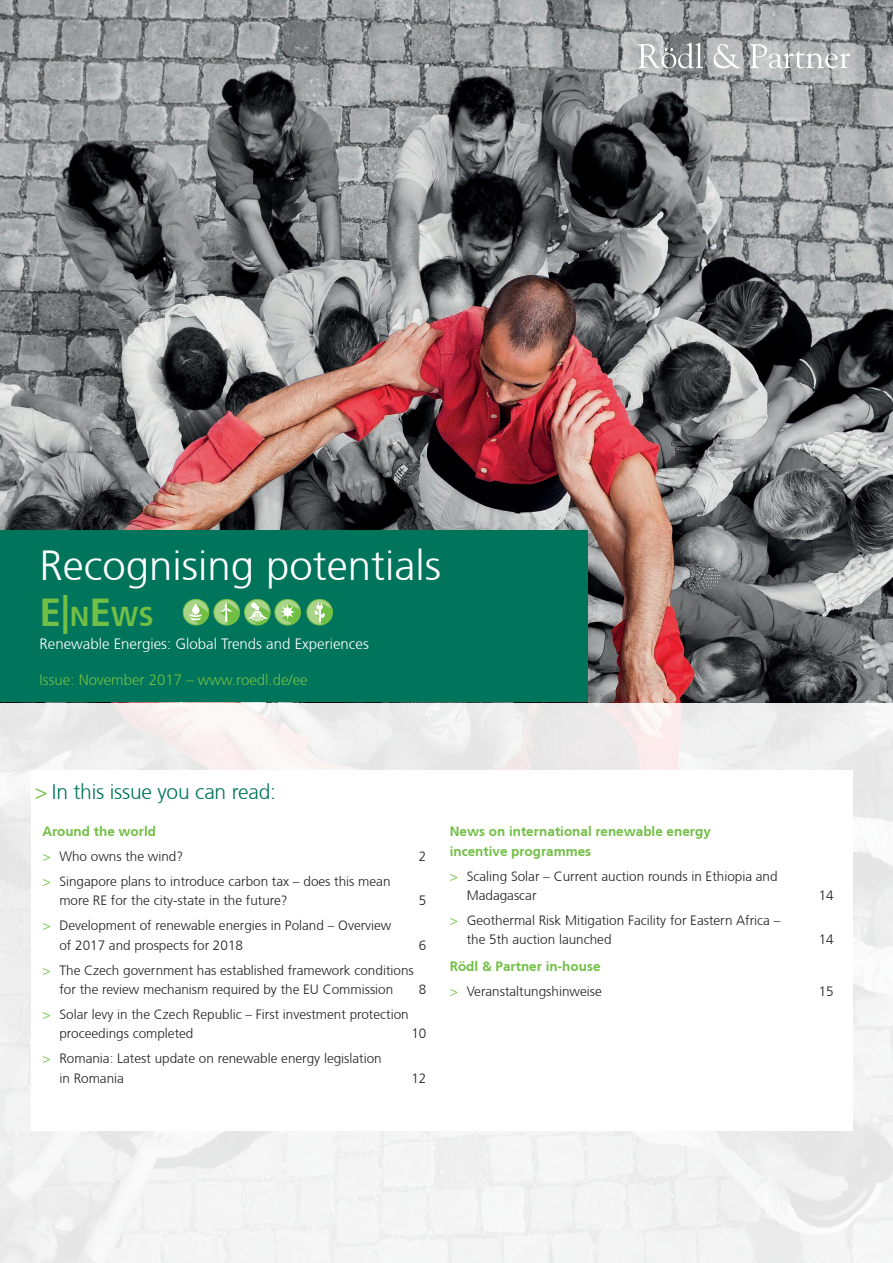
<style>
.page{position:relative;width:893px;height:1263px;background:#fff}
.page>*{position:absolute;margin:0;border:0;box-sizing:border-box;transform-origin:0 0}
.t1{font:300 42px "Frutiger CE";color:#fff}
.t2{font:700 39px "Frutiger CE";color:#71bf44}
.t3{font:300 21px "Frutiger CE";letter-spacing:-.01em;color:#01745c}
.t4{font:300 15px "Frutiger CE";color:#fff}
.t5{font:300 15px "Frutiger CE";color:#71bf44}
.t6{font:300 13.5px/19.5px "Frutiger CE";color:#231f20}
.t7{font:700 13.5px/19.5px "Frutiger CE";color:#71bf44}
.s1{font-size:27.3px}
.s2{color:#71bf44}
.s3{font-weight:700;color:#71bf44}
</style>
<div class="page">
<img style="left:0;top:702px;width:893px;height:561px">
<img style="left:0;top:0;width:893px;height:702px">
<div style="left:31px;top:770px;width:822px;height:360px;background:#fff"></div>
<div style="left:0;top:530px;width:588px;height:172px;background:#01745c"></div>
<svg style="left:245px;top:599px;width:25px;height:26px"></svg>
<div style="left:244px;top:599px;width:26px;height:26px;border:1px solid #71bf44;border-radius:50%"></div>
<div style="left:214px;top:599px;width:25px;height:26px;background:#aad489;border-radius:50%"></div>
<div style="left:214px;top:599px;width:26px;height:26px;border:1px solid #71bf44;border-radius:50%"></div>
<svg style="left:183px;top:599px;width:26px;height:26px"></svg>
<div style="left:183px;top:599px;width:26px;height:26px;border:1px solid #71bf44;border-radius:50%"></div>
<svg style="left:275px;top:599px;width:25px;height:26px"></svg>
<div style="left:275px;top:599px;width:26px;height:26px;border:1px solid #71bf44;border-radius:50%"></div>
<div style="left:307px;top:599px;width:25px;height:26px;background:#aad489;border-radius:50%"></div>
<div style="left:307px;top:599px;width:26px;height:26px;border:1px solid #71bf44;border-radius:50%"></div>
<svg style="left:189px;top:603px;width:20px;height:21px"></svg>
<svg style="left:220px;top:602px;width:20px;height:23px"></svg>
<svg style="left:279px;top:604px;width:22px;height:20px"></svg>
<svg style="left:314px;top:603px;width:19px;height:21px"></svg>
<svg style="left:247px;top:602px;width:23px;height:23px"></svg>
<svg style="left:638px;top:43px;width:65px;height:25px"></svg>
<svg style="left:714px;top:44px;width:26px;height:24px"></svg>
<svg style="left:750px;top:44px;width:100px;height:24px"></svg>
<h1 class="t1" style="left:40px;top:540px;width:403px">Recognising potentials</h1>
<h2 class="t2" style="left:40px;top:589px;width:116px">E|<span class="s1">N</span>E<span class="s1">WS</span></h2>
<p class="t4" style="left:40px;top:635px;width:331px">Renewable Energies: Global Trends and Experiences</p>
<p class="t5" style="left:40px;top:671px;width:270px">Issue: November 2017 – www.roedl.de/ee</p>
<h3 class="t3" style="left:35px;top:779px;width:243px"><span class="s2">&gt;</span> In this issue you can read:</h3>
<p class="t6" style="left:42px;top:819px;width:142px;line-height:24.8px"><span class="s3">Around the world<br></span><span class="s2">&gt;</span> Who owns the wind?</p>
<p class="t6" style="left:59px;top:871px;width:333px;text-indent:-17px"><span class="s2">&gt;</span> Singapore plans to introduce carbon tax – does this mean more RE for the city-state in the future?</p>
<p class="t6" style="left:59px;top:916px;width:334px;text-indent:-17px"><span class="s2">&gt;</span> Development of renewable energies in Poland – Overview of 2017 and prospects for 2018</p>
<p class="t6" style="left:419px;top:846px;width:9px">2</p>
<p class="t6" style="left:419px;top:891px;width:9px">5</p>
<p class="t6" style="left:419px;top:935px;width:9px">6</p>
<p class="t6" style="left:42px;top:960px;width:373px;text-align:center"><span class="s2">&gt;</span> The Czech government has established framework conditions for the review mechanism required by the EU Commission</p>
<p class="t6" style="left:419px;top:979px;width:9px">8</p>
<p class="t6" style="left:59px;top:1004px;width:351px;text-indent:-17px"><span class="s2">&gt;</span> Solar levy in the Czech Republic – First investment protection proceedings completed</p>
<p class="t6" style="left:411px;top:1024px;width:17px">10</p>
<p class="t6" style="left:59px;top:1049px;width:324px;text-indent:-17px"><span class="s2">&gt;</span> Romania: Latest update on renewable energy legislation in Romania</p>
<p class="t6" style="left:411px;top:1068px;width:17px">12</p>
<p class="t7" style="left:450px;top:822px;width:263px">News on international renewable energy incentive programmes</p>
<p class="t6" style="left:467px;top:866px;width:312px;text-indent:-17px"><span class="s2">&gt;</span> Scaling Solar – Current auction rounds in Ethiopia and<br>Madagascar</p>
<p class="t6" style="left:467px;top:910px;width:315px;text-indent:-17px"><span class="s2">&gt;</span> Geothermal Risk Mitigation Facility for Eastern Africa – the 5th auction launched</p>
<p class="t6" style="left:450px;top:954px;width:154px;line-height:24.8px"><span class="s3">Rödl &amp; Partner in-house </span><span class="s2">&gt;</span> Veranstaltungshinweise</p>
<p class="t6" style="left:819px;top:885px;width:17px">14</p>
<p class="t6" style="left:819px;top:930px;width:17px">14</p>
<p class="t6" style="left:819px;top:982px;width:17px">15</p>
</div>
